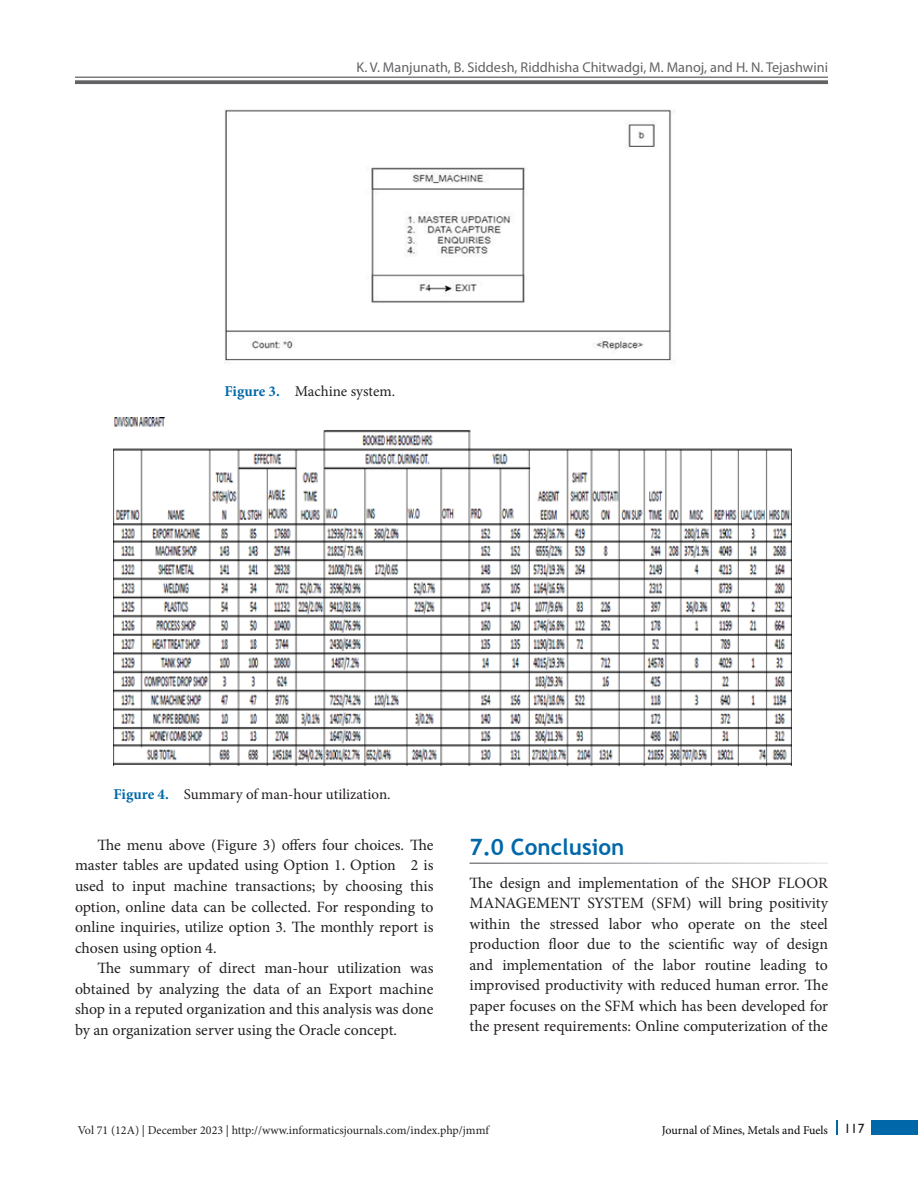
<style>
.page{position:relative;width:918px;height:1188px;background:#fff}
.page>*{position:absolute;margin:0;border:0;box-sizing:border-box;transform-origin:0 0}
.t1{font:700 22.5px "Trebuchet MS";color:#0068a9}
.Text_Ind{font:15.75px/20.5px "Minion Pro";color:#231f20;text-align:justify}
.Text{font:15.75px/20.5px "Minion Pro";color:#231f20;text-align:justify}
.Fig_cap{font:15px "Minion Pro";color:#231f20}
.t2{font:14.25px "Myriad Pro";color:#636366}
.t3{font:12px "Minion Pro";color:#231f20}
.t4{font:12px "Minion Pro";letter-spacing:-.005em;color:#040503}
.s1{font-weight:700;color:#0068a9}
.s2{font-family:"Gill Sans";font-size:13.5px;color:#231f20}
</style>
<div class="page">
<hr style="left:75px;top:77px;width:753px;height:1px;background:#636366">
<svg style="left:75px;top:80px;width:753px;height:4px;background:#6f6f72"></svg>
<div style="left:872px;top:1120px;width:46px;height:15px;background:#0068a9"></div>
<svg style="left:836px;top:1120px;width:1px;height:15px"></svg>
<img style="left:225px;top:110px;width:450px;height:254px">
<img style="left:114px;top:417px;width:677px;height:348px">
<p class="t2" style="left:356px;top:59px;width:473px">K. V. Manjunath, B. Siddesh, Riddhisha Chitwadgi, M. Manoj, and H. N. Tejashwini</p>
<p class="Fig_cap" style="left:224px;top:381px;width:172px"><span class="s1">Figure 3.</span> Machine system.</p>
<p class="Fig_cap" style="left:113px;top:784px;width:279px"><span class="s1">Figure 4.</span> Summary of man-hour utilization.</p>
<p class="Text_Ind" style="left:75px;top:835px;width:360px;text-indent:22px">The menu above (Figure 3) offers four choices. The master tables are updated using Option 1. Option 2 is used to input machine transactions; by choosing this option, online data can be collected. For responding to online inquiries, utilize option 3. The monthly report is chosen using option 4.</p>
<p class="Text_Ind" style="left:75px;top:958px;width:360px;text-indent:22px">The summary of direct man-hour utilization was obtained by analyzing the data of an Export machine shop in a reputed organization and this analysis was done by an organization server using the Oracle concept.</p>
<h1 class="t1" style="left:470px;top:833px;width:157px">7.0 Conclusion</h1>
<p class="Text" style="left:470px;top:872px;width:360px">The design and implementation of the SHOP FLOOR MANAGEMENT SYSTEM (SFM) will bring positivity within the stressed labor who operate on the steel production floor due to the scientific way of design and implementation of the labor routine leading to improvised productivity with reduced human error. The paper focuses on the SFM which has been developed for the present requirements: Online computerization of the</p>
<p class="t3" style="left:78px;top:1122px;width:413px">Vol 71 (12A) | December 2023 | http://www.informaticsjournals.com/index.php/jmmf</p>
<p class="t4" style="left:662px;top:1122px;width:204px">Journal of Mines, Metals and Fuels <span class="s2">117</span></p>
</div>
